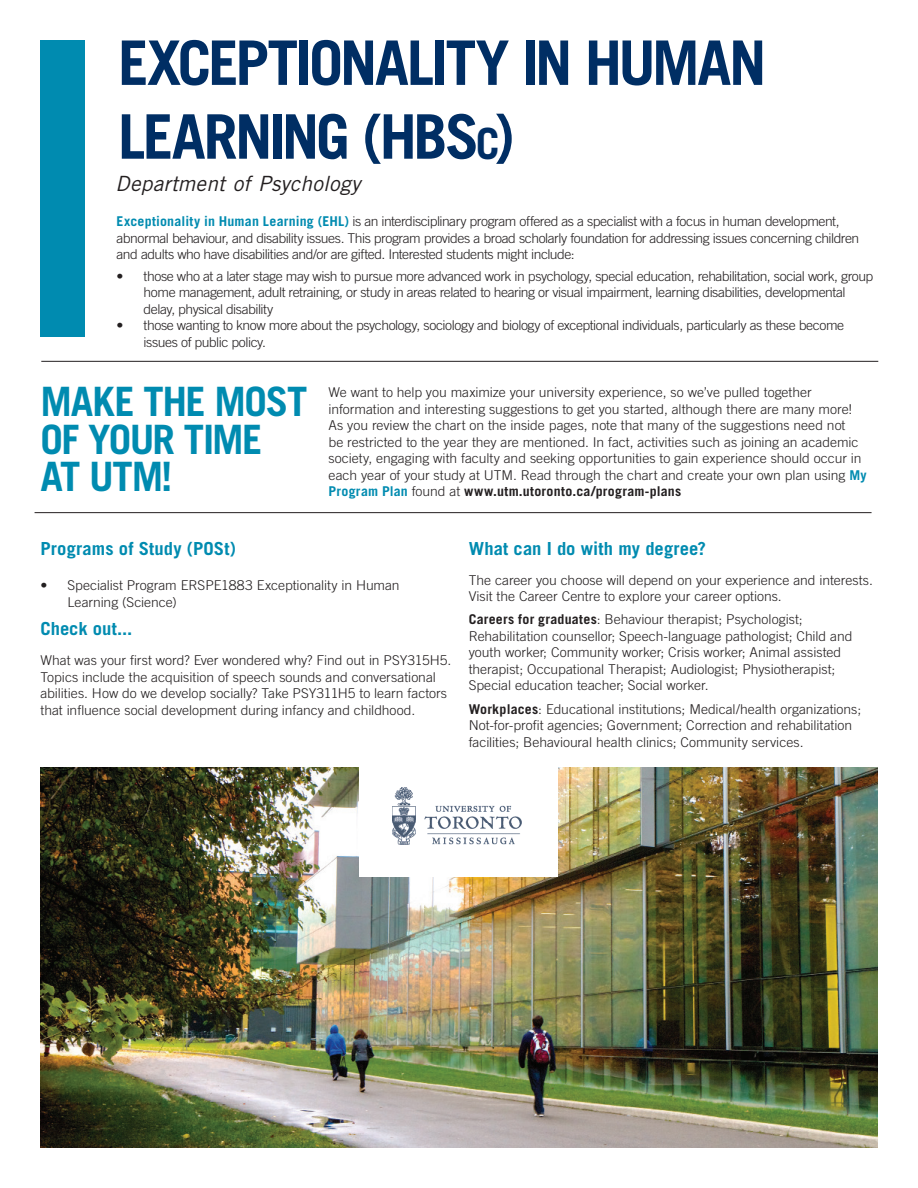
<style>
.page{position:relative;width:918px;height:1188px;background:#fff}
.page>*{position:absolute;margin:0;border:0;box-sizing:border-box;transform-origin:0 0}
.t1{font:700 61.5px/73.8px "Trade Gothic LT Std";letter-spacing:-.045em;color:#002e64}
.t2{font:700 40.5px/37.5px "Trade Gothic LT Std";letter-spacing:-.035em;color:#008bb0}
.t3{font:italic 21px "Trade Gothic LT Std";letter-spacing:.015em;color:#231f20}
.t4{font:700 18px "Trade Gothic LT Std";letter-spacing:.005em;color:#008bb0}
.t5{font:300 13.5px/16.5px "Trade Gothic LT Std";letter-spacing:-.005em;color:#231f20}
.t6{font:300 13.5px/16.5px "Trade Gothic LT Std";letter-spacing:-.035em;color:#231f20}
.t7{font:300 13.5px/16.5px "Trade Gothic LT Std";letter-spacing:-.03em;color:#231f20}
.s1{font-size:43.05px}
.s2{font-weight:700;color:#008bb0}
.s3{font-weight:700}
</style>
<div class="page">
<img style="left:40px;top:768px;width:838px;height:380px">
<div style="left:40px;top:40px;width:45px;height:297px;background:#008bb0"></div>
<hr style="left:41px;top:361px;width:837px;height:1px;background:#231f20">
<hr style="left:35px;top:512px;width:837px;height:1px;background:#231f20">
<div style="left:360px;top:758px;width:198px;height:119px;background:#fff"></div>
<img style="left:393px;top:787px;width:128px;height:57px">
<h1 class="t1" style="left:118px;top:25px;width:650px">EXCEPTIONALITY IN HUMAN<br>LEARNING (HBS<span class="s1">c</span>)</h1>
<h3 class="t3" style="left:115px;top:170px;width:247px">Department of Psychology</h3>
<p class="t6" style="left:117px;top:213px;width:744px"><span class="s2">Exceptionality in Human Learning (EHL)</span> is an interdisciplinary program offered as a specialist with a focus in human development, abnormal behaviour, and disability issues. This program provides a broad scholarly foundation for addressing issues concerning children and adults who have disabilities and/or are gifted. Interested students might include:</p>
<p class="t6" style="left:144px;top:268px;width:731px;text-indent:-27px">• those who at a later stage may wish to pursue more advanced work in psychology, special education, rehabilitation, social work, group home management, adult retraining, or study in areas related to hearing or visual impairment, learning disabilities, developmental delay, physical disability</p>
<p class="t7" style="left:144px;top:317px;width:702px;text-indent:-27px">• those wanting to know more about the psychology, sociology and biology of exceptional individuals, particularly as these become issues of public policy.</p>
<h2 class="t2" style="left:40px;top:383px;width:268px">MAKE THE MOST<br>OF YOUR TIME<br>AT UTM!</h2>
<p class="t5" style="left:328px;top:384px;width:540px">We want to help you maximize your university experience, so we’ve pulled together information and interesting suggestions to get you started, although there are many more!<br>As you review the chart on the inside pages, note that many of the suggestions need not<br>be restricted to the year they are mentioned. In fact, activities such as joining an academic society, engaging with faculty and seeking opportunities to gain experience should occur in each year of your study at UTM. Read through the chart and create your own plan using <span class="s2">My Program Plan</span> found at <span class="s3">www.utm.utoronto.ca/program-plans</span></p>
<h3 class="t4" style="left:40px;top:537px;width:197px">Programs of Study (POSt)</h3>
<p class="t5" style="left:68px;top:577px;width:334px;text-indent:-27px">• Specialist Program ERSPE1883 Exceptionality in Human<br>Learning (Science)</p>
<h3 class="t4" style="left:40px;top:618px;width:93px">Check out...</h3>
<p class="t5" style="left:40px;top:652px;width:412px">What was your first word? Ever wondered why? Find out in PSY315H5.<br>Topics include the acquisition of speech sounds and conversational abilities. How do we develop socially? Take PSY311H5 to learn factors that influence social development during infancy and childhood.</p>
<h3 class="t4" style="left:469px;top:537px;width:239px">What can I do with my degree?</h3>
<p class="t5" style="left:469px;top:571px;width:406px">The career you choose will depend on your experience and interests.<br>Visit the Career Centre to explore your career options.</p>
<p class="t5" style="left:469px;top:611px;width:385px"><span class="s3">Careers for graduates</span>: Behaviour therapist; Psychologist; Rehabilitation counsellor; Speech-language pathologist; Child and youth worker; Community worker; Crisis worker; Animal assisted therapist; Occupational Therapist; Audiologist; Physiotherapist; Special education teacher; Social worker.</p>
<p class="t5" style="left:469px;top:700px;width:394px"><span class="s3">Workplaces</span>: Educational institutions; Medical/health organizations;<br>Not-for-profit agencies; Government; Correction and rehabilitation facilities; Behavioural health clinics; Community services.</p>
</div>
